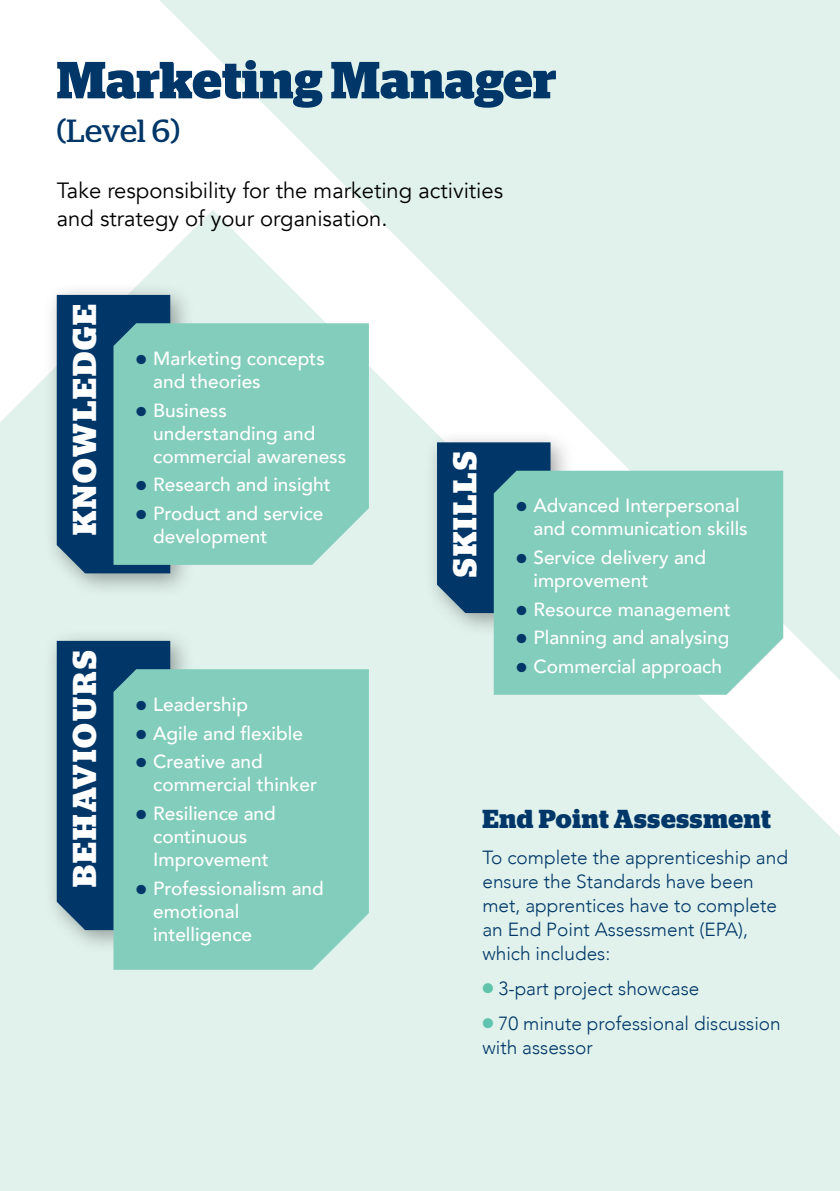
<style>
.page{position:relative;width:840px;height:1191px;background:#fff}
.page>*{position:absolute;margin:0;border:0;box-sizing:border-box;transform-origin:0 0}
.t1{font:700 52px "Stag";letter-spacing:.01em;color:#003768}
.t2{font:700 33px "Stag";letter-spacing:.07em;color:#fff}
.t3{font:32px "Stag";letter-spacing:.005em;color:#003768}
.t4{font:700 26px "Stag";letter-spacing:.03em;color:#003768}
.t5{font:22px/28px "Avenir";color:#000}
.t6{font:500 19px/23px "Avenir";color:#fff}
.t7{font:300 19px/24px "Avenir";color:#003768}
.s1{color:#003768}
.s2{color:#60c3ad}
</style>
<div class="page">
<div style="left:0;top:264px;width:839px;height:927px;background:#e1f2ec"></div>
<svg style="left:159px;top:0;width:680px;height:680px;fill:#e1f2ec"></svg>
<div style="left:43px;top:282px;width:151px;height:316px;background:#000;opacity:.35"></div>
<div style="left:57px;top:295px;width:113px;height:278px;background:#003768"></div>
<div style="left:423px;top:429px;width:151px;height:208px;background:#000;opacity:.35"></div>
<div style="left:437px;top:442px;width:113px;height:171px;background:#003768"></div>
<div style="left:43px;top:628px;width:151px;height:326px;background:#000;opacity:.35"></div>
<div style="left:57px;top:641px;width:113px;height:289px;background:#003768"></div>
<div style="left:113px;top:323px;width:256px;height:242px;background:#83cdbc"></div>
<div style="left:493px;top:471px;width:289px;height:223px;background:#83cdbc"></div>
<div style="left:113px;top:669px;width:256px;height:300px;background:#83cdbc"></div>
<h1 class="t1" style="left:57px;top:50px;width:501px">Marketing Manager</h1>
<h3 class="t3" style="left:57px;top:113px;width:125px">(Level 6)</h3>
<p class="t5" style="left:57px;top:177px;width:447px">Take responsibility for the marketing activities and strategy of your organisation.</p>
<h2 class="t2" style="left:65px;top:535px;width:232px;rotate:-90deg">Knowledge</h2>
<h2 class="t2" style="left:65px;top:887px;width:237px;rotate:-90deg">Behaviours</h2>
<p class="t6" style="left:153px;top:346px;width:173px;text-indent:-17px"><span class="s1">●</span> Marketing concepts and theories</p>
<p class="t6" style="left:153px;top:397px;width:194px;text-indent:-17px"><span class="s1">●</span> Business understanding and commercial awareness</p>
<p class="t6" style="left:136px;top:472px;width:196px"><span class="s1">●</span> Research and insight</p>
<p class="t6" style="left:153px;top:501px;width:172px;text-indent:-17px"><span class="s1">●</span> Product and service development</p>
<p class="t6" style="left:533px;top:493px;width:215px;text-indent:-17px"><span class="s1">●</span> Advanced I nterpersonal and communication skills</p>
<p class="t6" style="left:533px;top:545px;width:174px;text-indent:-17px"><span class="s1">●</span> Service delivery and improvement</p>
<p class="t6" style="left:516px;top:596px;width:216px"><span class="s1">●</span> Resource management</p>
<p class="t6" style="left:516px;top:625px;width:214px"><span class="s1">●</span> Planning and analysing</p>
<p class="t6" style="left:516px;top:654px;width:207px"><span class="s1">●</span> Commercial approach</p>
<p class="t6" style="left:136px;top:692px;width:113px"><span class="s1">●</span> Leadership</p>
<p class="t6" style="left:136px;top:720px;width:168px"><span class="s1">●</span> Agile and flexible</p>
<p class="t6" style="left:153px;top:749px;width:165px;text-indent:-17px"><span class="s1">●</span> Creative and commercial thinker</p>
<p class="t6" style="left:153px;top:801px;width:124px;text-indent:-17px"><span class="s1">●</span> Resilience and continuous<br>I mprovement</p>
<p class="t6" style="left:153px;top:875px;width:172px;text-indent:-17px"><span class="s1">●</span> Professionalism and emotional intelligence</p>
<h2 class="t2" style="left:445px;top:576px;width:126px;rotate:-90deg">Skills</h2>
<h3 class="t4" style="left:482px;top:804px;width:290px">End Point Assessment</h3>
<p class="t7" style="left:482px;top:845px;width:307px">To complete the apprenticeship and ensure the Standards have been met, apprentices have to complete an End Point Assessment (EPA), which includes:</p>
<p class="t7" style="left:482px;top:976px;width:218px"><span class="s2">●</span> 3-part project showcase</p>
<p class="t7" style="left:482px;top:1011px;width:300px"><span class="s2">●</span> 70 minute professional discussion with assessor</p>
</div>
